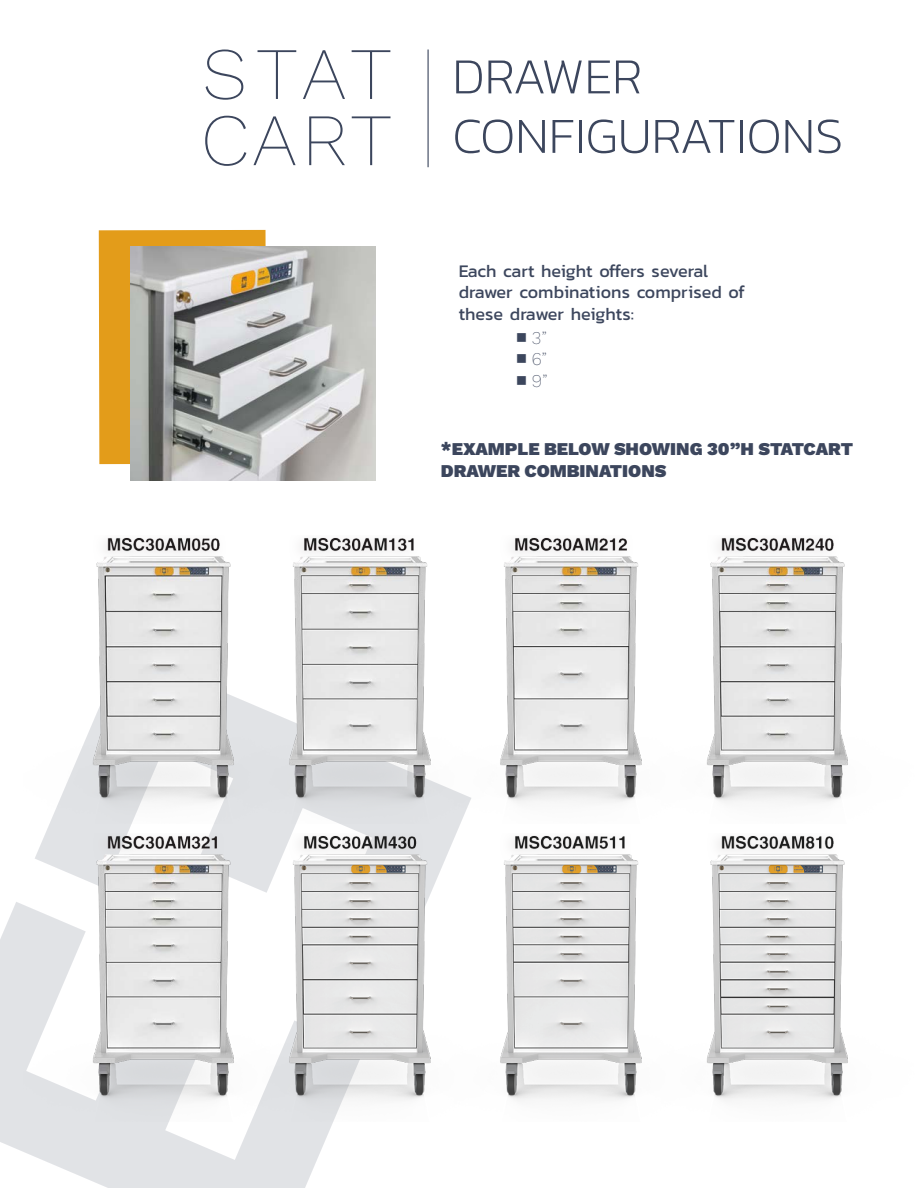
<style>
.page{position:relative;width:918px;height:1188px;background:#fff}
.page>*{position:absolute;margin:0;border:0;box-sizing:border-box;transform-origin:0 0}
.t1{font:200 51px "Kanit";color:#3c465d}
.t2{font:18px/21.6px "Kanit";color:#3c465d}
.t3{font:900 18px/21.6px "Work Sans";color:#3c465d}
.t4{font:200 18px "Work Sans";color:#3c465d}
.s1{font-family:"Kanit";font-weight:400}
</style>
<div class="page">
<div style="left:99px;top:230px;width:167px;height:234px;background:#e39c1a"></div>
<svg style="left:0;top:902px;width:334px;height:286px;fill:#e1e3e6"></svg>
<svg style="left:46px;top:823px;width:415px;height:10px;fill:#e1e3e6"></svg>
<svg style="left:205px;top:116px;width:41px;height:50px"></svg>
<svg style="left:254px;top:116px;width:42px;height:49px"></svg>
<svg style="left:309px;top:116px;width:36px;height:49px"></svg>
<svg style="left:352px;top:116px;width:38px;height:49px"></svg>
<svg style="left:206px;top:50px;width:37px;height:50px"></svg>
<svg style="left:258px;top:50px;width:38px;height:49px"></svg>
<svg style="left:303px;top:50px;width:42px;height:49px"></svg>
<svg style="left:352px;top:50px;width:38px;height:49px"></svg>
<hr style="left:428px;top:50px;width:1px;height:117px;background:#3c465d">
<img style="left:508px;top:537px;width:129px;height:265px">
<img style="left:637px;top:537px;width:211px;height:265px">
<img style="left:23px;top:833px;width:197px;height:288px">
<img style="left:220px;top:833px;width:210px;height:288px">
<img style="left:430px;top:833px;width:207px;height:267px">
<img style="left:637px;top:835px;width:211px;height:265px">
<img style="left:50px;top:537px;width:170px;height:286px">
<img style="left:220px;top:537px;width:288px;height:286px">
<img style="left:131px;top:246px;width:245px;height:234px">
<h1 class="t1" style="left:452px;top:42px;width:191px">DRAWER</h1>
<h1 class="t1" style="left:452px;top:101px;width:392px">CONFIGURATIONS</h1>
<p class="t2" style="left:459px;top:259px;width:288px">Each cart height offers several drawer combinations comprised of these drawer heights:</p>
<p class="t4" style="left:516px;top:327px;width:32px"><span class="s1">■</span> 3”</p>
<p class="t4" style="left:516px;top:349px;width:32px"><span class="s1">■</span> 6”</p>
<p class="t4" style="left:516px;top:370px;width:33px"><span class="s1">■</span> 9”</p>
<p class="t3" style="left:441px;top:440px;width:414px">*EXAMPLE BELOW SHOWING 30”H STATCART<br>DRAWER COMBINATIONS</p>
</div>
